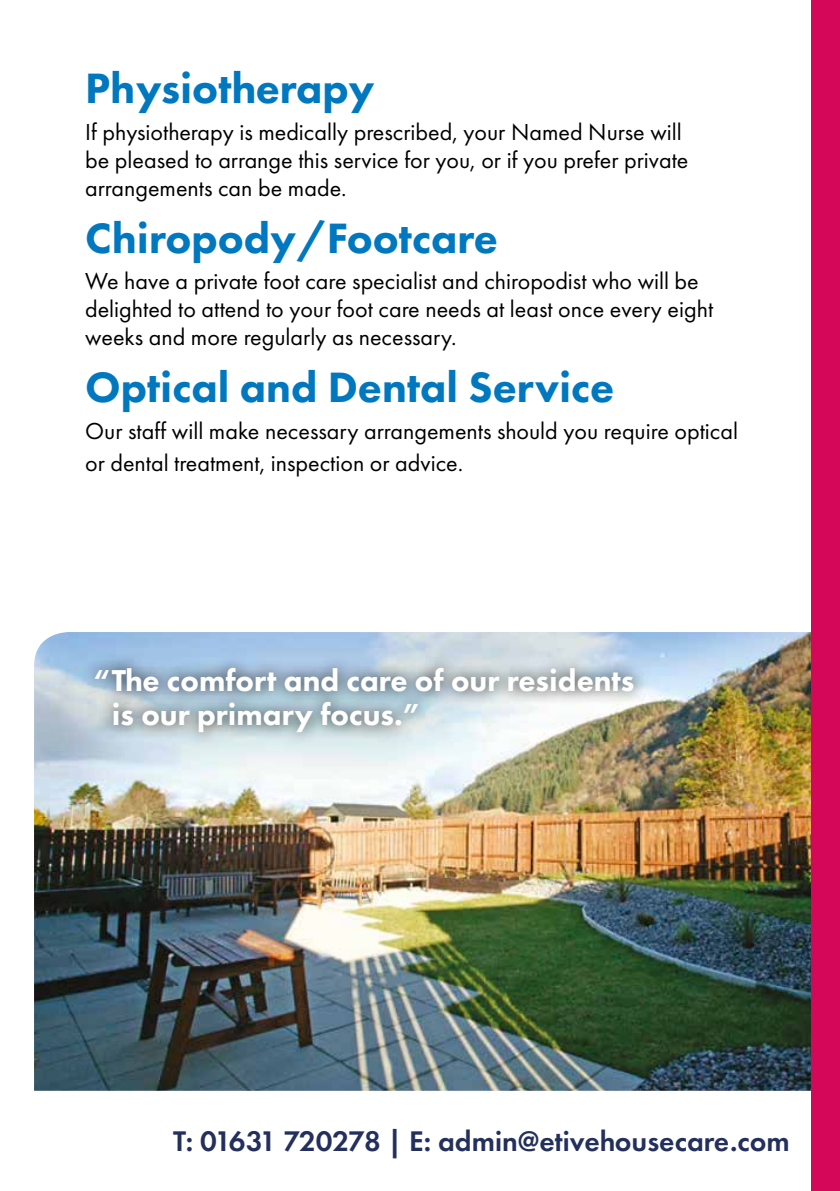
<style>
.page{position:relative;width:840px;height:1191px;background:#fff}
.page>*{position:absolute;margin:0;border:0;box-sizing:border-box;transform-origin:0 0}
.t1{font:800 44px "Futura PT";color:#0078bf}
.t2{font:800 31.4px/34px "Futura PT";color:#fff}
.t3{font:600 29.4px "Futura PT";color:#232f5d}
.t4{font:24px/28px "Futura PT";color:#000}
</style>
<div class="page">
<img style="left:34px;top:632px;width:777px;height:458px">
<div style="left:81px;top:653px;width:567px;height:94px;background:#000;opacity:.85"></div>
<div style="left:811px;top:0;width:28px;height:1191px;background:#d50758"></div>
<h1 class="t1" style="left:85px;top:61px;width:291px">Physiotherapy</h1>
<p class="t4" style="left:85px;top:117px;width:604px">If physiotherapy is medically prescribed, your Named Nurse will be pleased to arrange this service for you, or if you prefer private arrangements can be made.</p>
<h1 class="t1" style="left:85px;top:210px;width:414px">Chiropody/Footcare</h1>
<p class="t4" style="left:85px;top:267px;width:629px">We have a private foot care specialist and chiropodist who will be delighted to attend to your foot care needs at least once every eight weeks and more regularly as necessary.</p>
<h1 class="t1" style="left:85px;top:360px;width:530px">Optical and Dental Service</h1>
<p class="t4" style="left:85px;top:414px;width:654px;line-height:32px">Our staff will make necessary arrangements should you require optical or dental treatment, inspection or advice.</p>
<h2 class="t2" style="left:112px;top:663px;width:524px;text-indent:-18px">“The comfort and care of our residents is our primary focus.”</h2>
<p class="t3" style="left:173px;top:1122px;width:617px">T: 01631 720278 | E: admin@etivehousecare.com</p>
</div>
